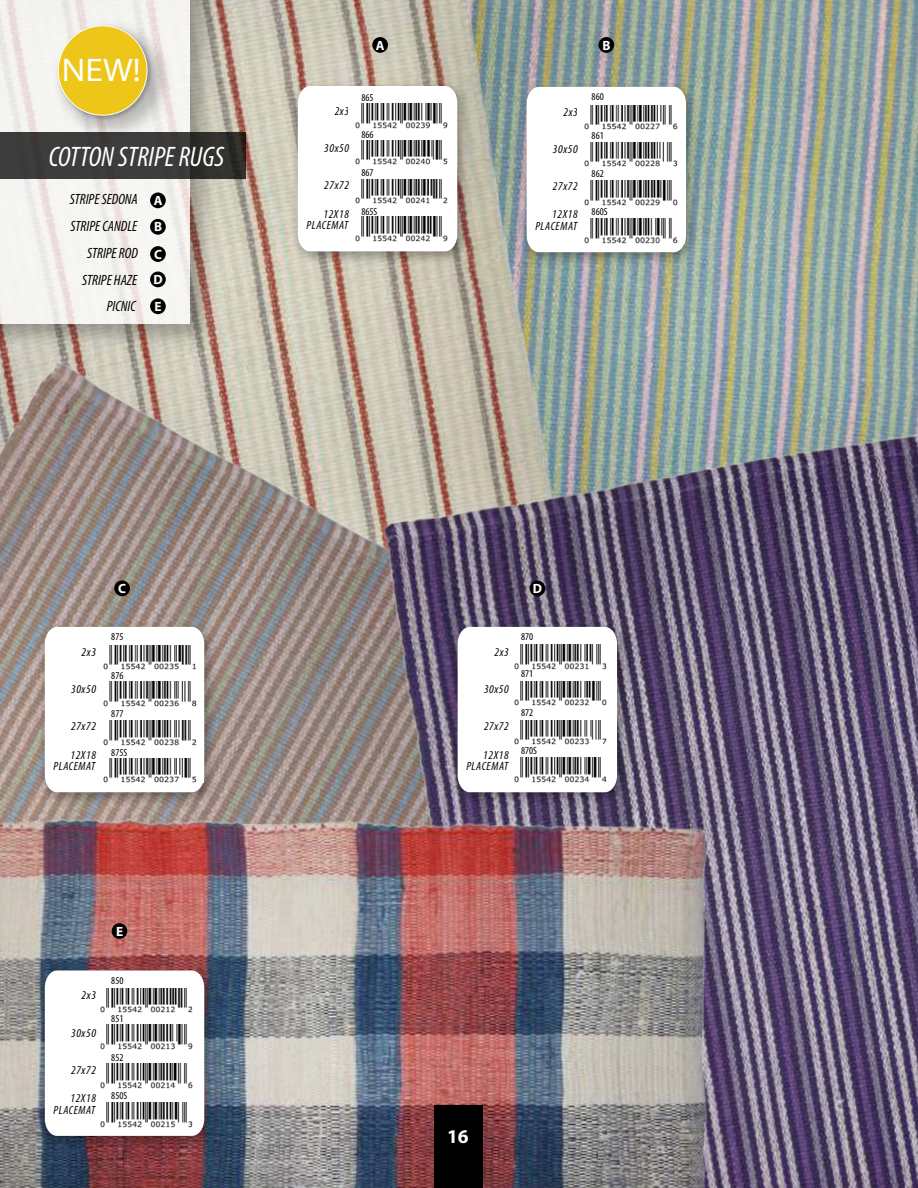
<style>
.page{position:relative;width:918px;height:1188px;background:#fff}
.page>*{position:absolute;margin:0;border:0;box-sizing:border-box;transform-origin:0 0}
.t1{font:semi-expanded 32.7px "Myriad Pro";color:#fff}
.t2{font:italic condensed 28.35px "Myriad Pro";color:#fff}
.t3{font:700 19.5px "Myriad Pro";color:#fff}
.t4{font:italic condensed 14.85px/26px "Myriad Pro";color:#000;text-align:center}
.t5{font:700 13.35px "Myriad Pro";color:#fff}
.t6{font:italic condensed 12px "Myriad Pro";letter-spacing:.05em;color:#000}
.t7{font:condensed 10.5px "Myriad Pro";color:#000}
.s1{font-weight:700;font-style:normal;font-stretch:normal;font-size:13.35px;color:#fff}
</style>
<div class="page">
<img style="left:628px;top:0;width:290px;height:345px">
<img style="left:222px;top:0;width:406px;height:256px">
<img style="left:0;top:256px;width:652px;height:515px">
<img style="left:283px;top:345px;width:635px;height:843px">
<img style="left:0;top:771px;width:753px;height:417px">
<div style="left:530px;top:580px;width:15px;height:16px;background:#000;border-radius:50%"></div>
<img style="left:0;top:0;width:222px;height:356px">
<svg style="left:0;top:0;width:190px;height:324px;fill:#f5f4f2"></svg>
<svg style="left:0;top:132px;width:246px;height:47px;background:#383736"></svg>
<div style="left:150px;top:192px;width:16px;height:16px;background:#000;border-radius:50%"></div>
<div style="left:150px;top:219px;width:16px;height:16px;background:#000;border-radius:50%"></div>
<div style="left:150px;top:246px;width:16px;height:16px;background:#000;border-radius:50%"></div>
<div style="left:150px;top:272px;width:16px;height:15px;background:#000;border-radius:50%"></div>
<div style="left:150px;top:298px;width:16px;height:16px;background:#000;border-radius:50%"></div>
<img style="left:44px;top:12px;width:135px;height:136px">
<img style="left:55px;top:23px;width:98px;height:98px">
<div style="left:58px;top:26px;width:89px;height:89px;background:#edc619;border-radius:50%"></div>
<div style="left:112px;top:923px;width:15px;height:16px;background:#000;border-radius:50%"></div>
<img style="left:33px;top:960px;width:188px;height:193px">
<svg style="left:45px;top:970px;width:159px;height:166px"></svg>
<img style="left:99px;top:988px;width:101px;height:25px">
<img style="left:100px;top:1025px;width:100px;height:24px">
<img style="left:100px;top:1064px;width:100px;height:24px">
<img style="left:100px;top:1103px;width:100px;height:24px">
<img style="left:286px;top:75px;width:187px;height:194px">
<svg style="left:298px;top:86px;width:159px;height:165px"></svg>
<div style="left:372px;top:37px;width:16px;height:16px;background:#000;border-radius:50%"></div>
<img style="left:349px;top:104px;width:106px;height:24px">
<img style="left:355px;top:140px;width:100px;height:25px">
<img style="left:355px;top:179px;width:100px;height:25px">
<img style="left:355px;top:217px;width:100px;height:24px">
<div style="left:599px;top:37px;width:15px;height:16px;background:#000;border-radius:50%"></div>
<img style="left:515px;top:76px;width:187px;height:194px">
<svg style="left:527px;top:87px;width:159px;height:165px"></svg>
<img style="left:578px;top:105px;width:106px;height:25px">
<img style="left:584px;top:142px;width:100px;height:25px">
<img style="left:584px;top:181px;width:100px;height:25px">
<img style="left:584px;top:219px;width:100px;height:24px">
<img style="left:446px;top:616px;width:187px;height:194px">
<svg style="left:458px;top:627px;width:159px;height:165px"></svg>
<img style="left:512px;top:644px;width:102px;height:25px">
<img style="left:514px;top:681px;width:100px;height:25px">
<img style="left:514px;top:720px;width:100px;height:25px">
<img style="left:514px;top:758px;width:100px;height:24px">
<div style="left:114px;top:580px;width:16px;height:16px;background:#000;border-radius:50%"></div>
<img style="left:33px;top:616px;width:188px;height:194px">
<svg style="left:45px;top:627px;width:159px;height:165px"></svg>
<img style="left:101px;top:645px;width:102px;height:25px">
<img style="left:103px;top:682px;width:100px;height:24px">
<img style="left:103px;top:721px;width:100px;height:24px">
<img style="left:103px;top:758px;width:100px;height:25px">
<div style="left:434px;top:1106px;width:49px;height:82px;background:#000"></div>
<h1 class="t1" style="left:62px;top:49px;width:80px">NEW!</h1>
<h2 class="t2" style="left:49px;top:139px;width:177px">COTTON STRIPE RUGS</h2>
<p class="t4" style="left:70px;top:186px;width:94px">STRIPE SEDONA <span class="s1">A</span></p>
<p class="t4" style="left:71px;top:213px;width:93px">STRIPE CANDLE <span class="s1">B</span></p>
<p class="t5" style="left:154px;top:245px;width:9px">C</p>
<p class="t4" style="left:82px;top:267px;width:82px">STRIPE HAZE <span class="s1">D<br></span>PICNIC</p>
<p class="t4" style="left:87px;top:240px;width:52px">STRIPE ROD</p>
<p class="t5" style="left:155px;top:298px;width:9px">E</p>
<p class="t5" style="left:376px;top:36px;width:10px">A</p>
<p class="t6" style="left:335px;top:104px;width:16px">2x3</p>
<p class="t6" style="left:324px;top:141px;width:26px">30x50</p>
<p class="t6" style="left:324px;top:178px;width:26px">27x72</p>
<p class="t6" style="left:324px;top:206px;width:27px">12X18</p>
<p class="t6" style="left:307px;top:218px;width:43px">PLACEMAT</p>
<p class="t7" style="left:361px;top:91px;width:14px">865</p>
<p class="t7" style="left:361px;top:128px;width:14px">866</p>
<p class="t7" style="left:361px;top:166px;width:14px">867</p>
<p class="t7" style="left:361px;top:205px;width:17px">865S</p>
<p class="t5" style="left:602px;top:36px;width:10px">B</p>
<p class="t6" style="left:563px;top:104px;width:16px">2x3</p>
<p class="t6" style="left:553px;top:142px;width:26px">30x50</p>
<p class="t6" style="left:553px;top:179px;width:26px">27x72</p>
<p class="t6" style="left:552px;top:207px;width:27px">12X18</p>
<p class="t6" style="left:535px;top:219px;width:43px">PLACEMAT</p>
<p class="t7" style="left:592px;top:91px;width:14px">860</p>
<p class="t7" style="left:592px;top:129px;width:14px">861</p>
<p class="t7" style="left:592px;top:167px;width:14px">862</p>
<p class="t7" style="left:592px;top:206px;width:17px">860S</p>
<p class="t5" style="left:118px;top:580px;width:9px">C</p>
<p class="t6" style="left:82px;top:644px;width:16px">2x3</p>
<p class="t6" style="left:71px;top:682px;width:26px">30x50</p>
<p class="t6" style="left:71px;top:719px;width:26px">27x72</p>
<p class="t6" style="left:70px;top:747px;width:27px">12X18</p>
<p class="t6" style="left:54px;top:759px;width:43px">PLACEMAT</p>
<p class="t7" style="left:111px;top:631px;width:14px">875</p>
<p class="t7" style="left:111px;top:669px;width:14px">876</p>
<p class="t7" style="left:111px;top:707px;width:14px">877</p>
<p class="t7" style="left:111px;top:746px;width:17px">875S</p>
<p class="t5" style="left:116px;top:922px;width:9px">E</p>
<p class="t6" style="left:82px;top:988px;width:16px">2x3</p>
<p class="t6" style="left:71px;top:1025px;width:26px">30x50</p>
<p class="t6" style="left:71px;top:1063px;width:26px">27x72</p>
<p class="t6" style="left:70px;top:1091px;width:27px">12X18</p>
<p class="t6" style="left:54px;top:1102px;width:43px">PLACEMAT</p>
<p class="t7" style="left:111px;top:974px;width:14px">850</p>
<p class="t7" style="left:111px;top:1013px;width:14px">851</p>
<p class="t7" style="left:111px;top:1051px;width:14px">852</p>
<p class="t7" style="left:111px;top:1089px;width:17px">850S</p>
<p class="t5" style="left:533px;top:580px;width:11px">D</p>
<p class="t6" style="left:494px;top:644px;width:16px">2x3</p>
<p class="t6" style="left:484px;top:682px;width:26px">30x50</p>
<p class="t6" style="left:484px;top:719px;width:26px">27x72</p>
<p class="t6" style="left:483px;top:747px;width:27px">12X18</p>
<p class="t6" style="left:466px;top:759px;width:43px">PLACEMAT</p>
<p class="t7" style="left:521px;top:631px;width:14px">870</p>
<p class="t7" style="left:521px;top:667px;width:14px">871</p>
<p class="t7" style="left:521px;top:706px;width:14px">872</p>
<p class="t7" style="left:521px;top:744px;width:17px">870S</p>
<h3 class="t3" style="left:447px;top:1123px;width:23px">16</h3>
</div>
